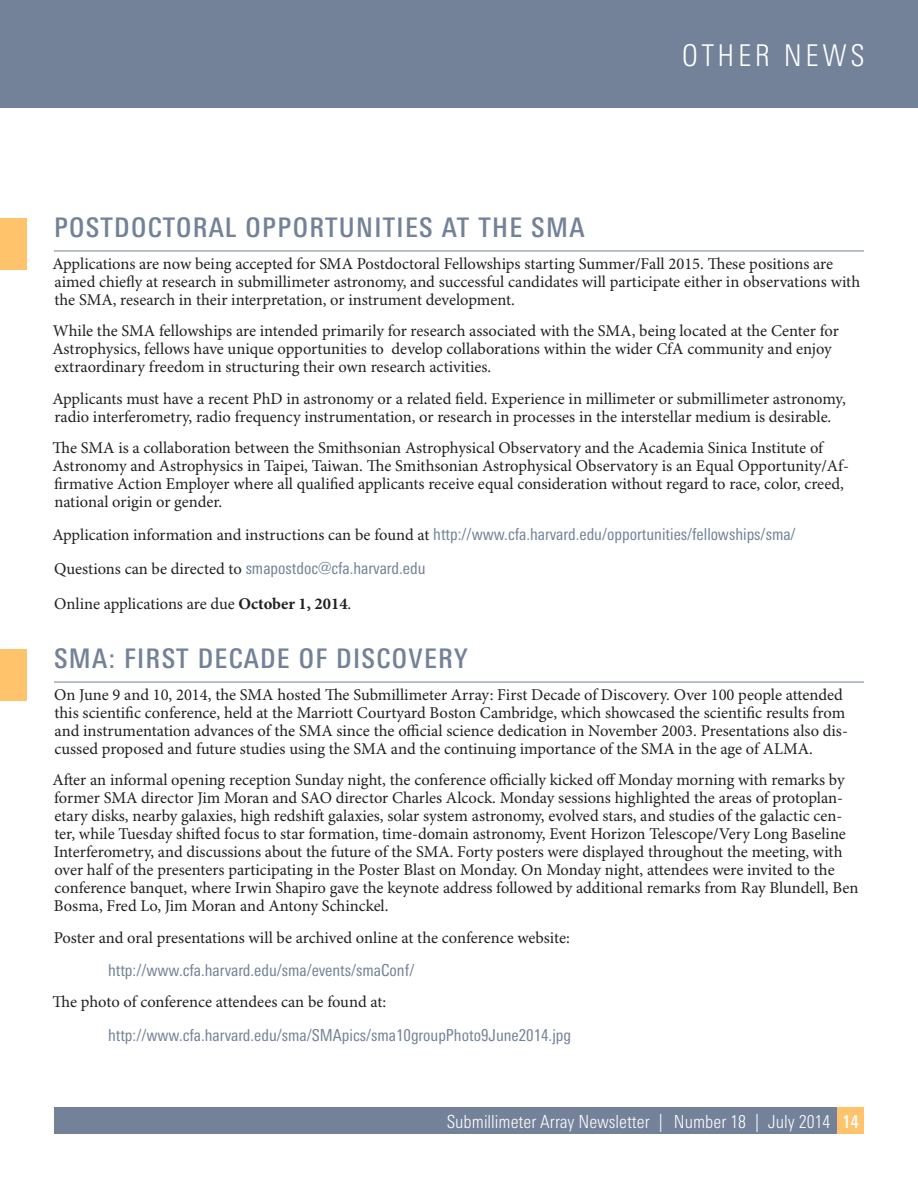
<style>
.page{position:relative;width:918px;height:1188px;background:#fff}
.page>*{position:absolute;margin:0;border:0;box-sizing:border-box;transform-origin:0 0}
.t1{font:300 condensed 30px "Linotype Univers";letter-spacing:.12em;color:#fff}
.Other_News_Category{font:500 condensed 27px "Linotype Univers";letter-spacing:.05em;color:#738299}
.t2{font:300 condensed 18px "Linotype Univers";color:#fff}
.t3{font:16.5px/18px "Minion Pro";color:#231f20}
.t4{font:condensed 16.5px "Linotype Univers";color:#738299}
.s1{font-family:"Minion Pro";font-stretch:normal;color:#231f20}
.s2{font-weight:700}
.s3{font-weight:500}
</style>
<div class="page">
<div style="left:54px;top:1107px;width:810px;height:27px;background:#738299"></div>
<div style="left:837px;top:1107px;width:27px;height:27px;background:#ffc36c"></div>
<div style="left:0;top:0;width:918px;height:108px;background:#738299"></div>
<hr style="left:54px;top:251px;width:810px;height:1px;background:#738299">
<hr style="left:54px;top:682px;width:810px;height:1px;background:#738299">
<div style="left:0;top:218px;width:27px;height:51px;background:#ffc36c"></div>
<div style="left:0;top:649px;width:27px;height:52px;background:#ffc36c"></div>
<h1 class="t1" style="left:682px;top:38px;width:185px">OTHER NEWS</h1>
<p class="Other_News_Category" style="left:54px;top:212px;width:532px">POSTDOCTORAL OPPORTUNITIES AT THE SMA</p>
<p class="t3" style="left:52px;top:255px;width:809px">Applications are now being accepted for SMA Postdoctoral Fellowships starting Summer/Fall 2015. These positions are aimed chiefly at research in submillimeter astronomy, and successful candidates will participate either in observations with the SMA, research in their interpretation, or instrument development.</p>
<p class="t3" style="left:52px;top:322px;width:788px">While the SMA fellowships are intended primarily for research associated with the SMA, being located at the Center for<br>Astrophysics, fellows have unique opportunities to develop collaborations within the wider CfA community and enjoy extraordinary freedom in structuring their own research activities.</p>
<p class="t3" style="left:52px;top:390px;width:795px">Applicants must have a recent PhD in astronomy or a related field. Experience in millimeter or submillimeter astronomy, radio interferometry, radio frequency instrumentation, or research in processes in the interstellar medium is desirable.</p>
<p class="t3" style="left:52px;top:439px;width:798px">The SMA is a collaboration between the Smithsonian Astrophysical Observatory and the Academia Sinica Institute of Astronomy and Astrophysics in Taipei, Taiwan. The Smithsonian Astrophysical Observatory is an Equal Opportunity/Af&shy;firmative Action Employer where all qualified applicants receive equal consideration without regard to race, color, creed, national origin or gender.</p>
<p class="t4" style="left:52px;top:525px;width:745px"><span class="s1">Application information and instructions can be found at</span> http://www.cfa.harvard.edu/opportunities/fellowships/sma/</p>
<p class="t4" style="left:54px;top:558px;width:373px"><span class="s1">Questions can be directed to</span> smapostdoc@cfa.harvard.edu</p>
<p class="t3" style="left:54px;top:595px;width:299px">Online applications are due <span class="s2">October 1, 2014</span>.</p>
<p class="Other_News_Category" style="left:54px;top:643px;width:415px">SMA: FIRST DECADE OF DISCOVERY</p>
<p class="t3" style="left:54px;top:686px;width:795px">On June 9 and 10, 2014, the SMA hosted The Submillimeter Array: First Decade of Discovery. Over 100 people attended this scientific conference, held at the Marriott Courtyard Boston Cambridge, which showcased the scientific results from and instrumentation advances of the SMA since the official science dedication in November 2003. Presentations also dis&shy;cussed proposed and future studies using the SMA and the continuing importance of the SMA in the age of ALMA.</p>
<p class="t3" style="left:52px;top:772px;width:808px">After an informal opening reception Sunday night, the conference officially kicked off Monday morning with remarks by former SMA director Jim Moran and SAO director Charles Alcock. Monday sessions highlighted the areas of protoplan&shy;etary disks, nearby galaxies, high redshift galaxies, solar system astronomy, evolved stars, and studies of the galactic cen&shy;ter, while Tuesday shifted focus to star formation, time-domain astronomy, Event Horizon Telescope/Very Long Baseline Interferometry, and discussions about the future of the SMA. Forty posters were displayed throughout the meeting, with over half of the presenters participating in the Poster Blast on Monday. On Monday night, attendees were invited to the conference banquet, where Irwin Shapiro gave the keynote address followed by additional remarks from Ray Blundell, Ben Bosma, Fred Lo, Jim Moran and Antony Schinckel.</p>
<p class="t3" style="left:54px;top:929px;width:518px">Poster and oral presentations will be archived online at the conference website:</p>
<p class="t4" style="left:108px;top:961px;width:308px">http://www.cfa.harvard.edu/sma/events/smaConf/</p>
<p class="t3" style="left:53px;top:994px;width:335px">The photo of conference attendees can be found at:</p>
<p class="t4" style="left:108px;top:1025px;width:465px">http://www.cfa.harvard.edu/sma/SMApics/sma10groupPhoto9June2014.jpg</p>
<p class="t2" style="left:447px;top:1111px;width:414px">Submillimeter Array Newsletter | Number 18 | July 2014 <span class="s3">14</span></p>
</div>
